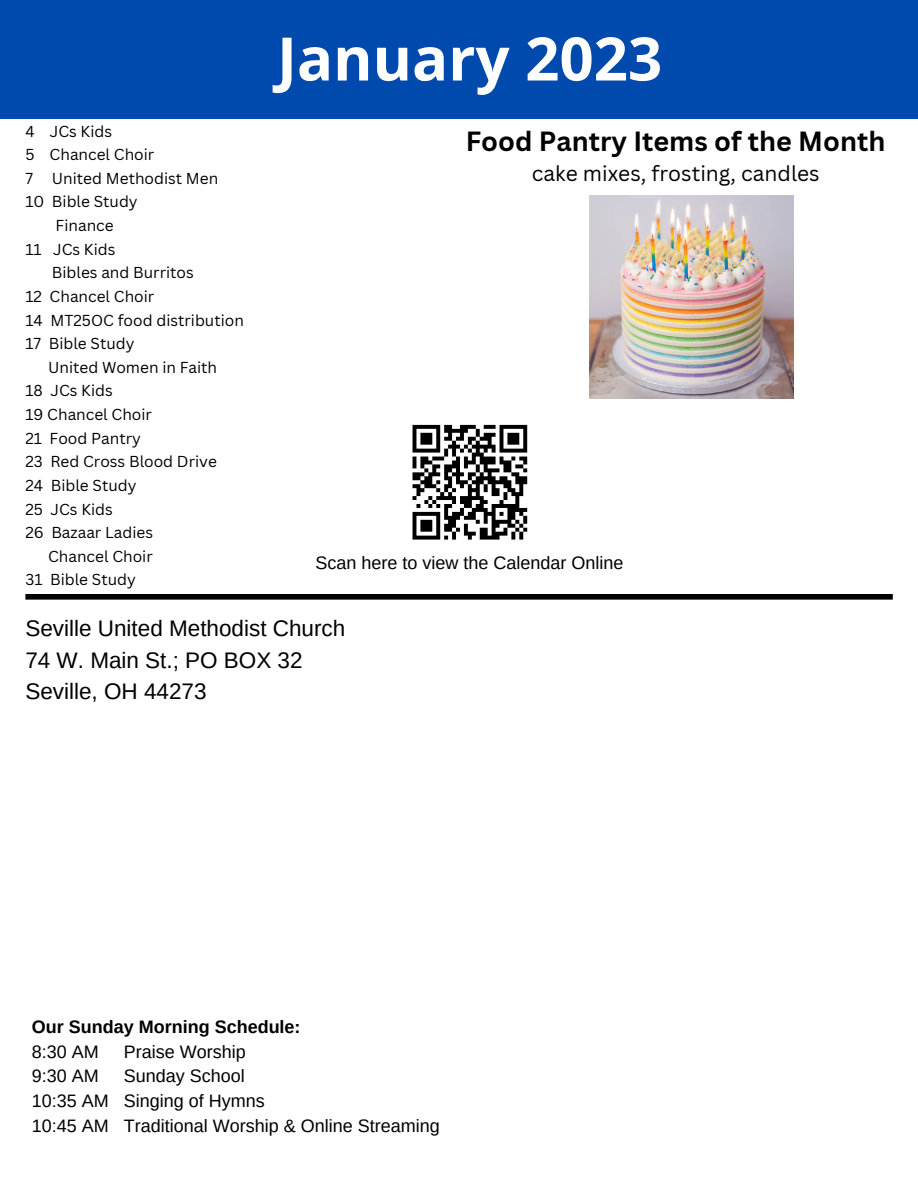
<style>
.page{position:relative;width:918px;height:1188px;background:#fff}
.page>*{position:absolute;margin:0;border:0;box-sizing:border-box;transform-origin:0 0}
.t1{font:700 60px "Open Sans";color:#fff}
.t2{font:700 27px "Canva Sans";color:#000}
.t3{font:22.5px/31.5px "Arimo";color:#000}
.t4{font:21px "Canva Sans";color:#000}
.t5{font:18px/24.8px "Arimo";color:#000}
.t6{font:700 18px "Arimo";color:#000}
.t7{font:15.45px "Canva Sans";color:#000}
</style>
<div class="page">
<div style="left:0;top:0;width:918px;height:119px;background:#004aad"></div>
<div style="left:25px;top:594px;width:868px;height:6px;background:#000"></div>
<img style="left:590px;top:195px;width:204px;height:204px">
<svg style="left:412px;top:424px;width:116px;height:116px"></svg>
<p class="t7" style="left:25px;top:120px;width:88px">4 JCs Kids</p>
<p class="t7" style="left:25px;top:144px;width:130px">5 Chancel Choir</p>
<p class="t7" style="left:25px;top:167px;width:194px">7 United Methodist Men</p>
<p class="t7" style="left:25px;top:191px;width:114px">10 Bible Study</p>
<p class="t7" style="left:56px;top:215px;width:60px">Finance</p>
<p class="t7" style="left:25px;top:238px;width:92px">11 JCs Kids</p>
<p class="t7" style="left:52px;top:262px;width:143px">Bibles and Burritos</p>
<p class="t7" style="left:25px;top:285px;width:130px">12 Chancel Choir</p>
<p class="t7" style="left:25px;top:309px;width:220px">14 MT25OC food distribution</p>
<p class="t7" style="left:25px;top:333px;width:111px">17 Bible Study</p>
<p class="t7" style="left:48px;top:356px;width:171px">United Women in Faith</p>
<p class="t7" style="left:25px;top:380px;width:89px">18 JCs Kids</p>
<p class="t7" style="left:25px;top:404px;width:128px">19 Chancel Choir</p>
<p class="t7" style="left:25px;top:427px;width:117px">21 Food Pantry</p>
<p class="t7" style="left:25px;top:451px;width:193px">23 Red Cross Blood Drive</p>
<p class="t7" style="left:25px;top:474px;width:113px">24 Bible Study</p>
<p class="t7" style="left:25px;top:498px;width:89px">25 JCs Kids</p>
<p class="t7" style="left:25px;top:522px;width:129px">26 Bazaar Ladies</p>
<p class="t7" style="left:48px;top:545px;width:106px">Chancel Choir</p>
<p class="t7" style="left:25px;top:569px;width:112px">31 Bible Study</p>
<h1 class="t1" style="left:277px;top:16px;width:387px">January 2023</h1>
<h2 class="t2" style="left:466px;top:122px;width:421px">Food Pantry Items of the Month</h2>
<h3 class="t4" style="left:532px;top:159px;width:289px">cake mixes, frosting, candles</h3>
<p class="t5" style="left:316px;top:550px;width:309px">Scan here to view the Calendar Online</p>
<h3 class="t3" style="left:25px;top:613px;width:321px">Seville United Methodist Church<br>74 W. Main St.; PO BOX 32<br>Seville, OH 44273</h3>
<p class="t6" style="left:32px;top:1017px;width:270px">Our Sunday Morning Schedule:</p>
<p class="t5" style="left:32px;top:1039px;width:68px">8:30 AM</p>
<p class="t5" style="left:124px;top:1039px;width:123px">Praise Worship</p>
<p class="t5" style="left:32px;top:1064px;width:68px">9:30 AM</p>
<p class="t5" style="left:32px;top:1064px;width:409px;text-indent:92px">Sunday School<br>10:35 AM Singing of Hymns<br>10:45 AM Traditional Worship &amp; Online Streaming</p>
</div>
